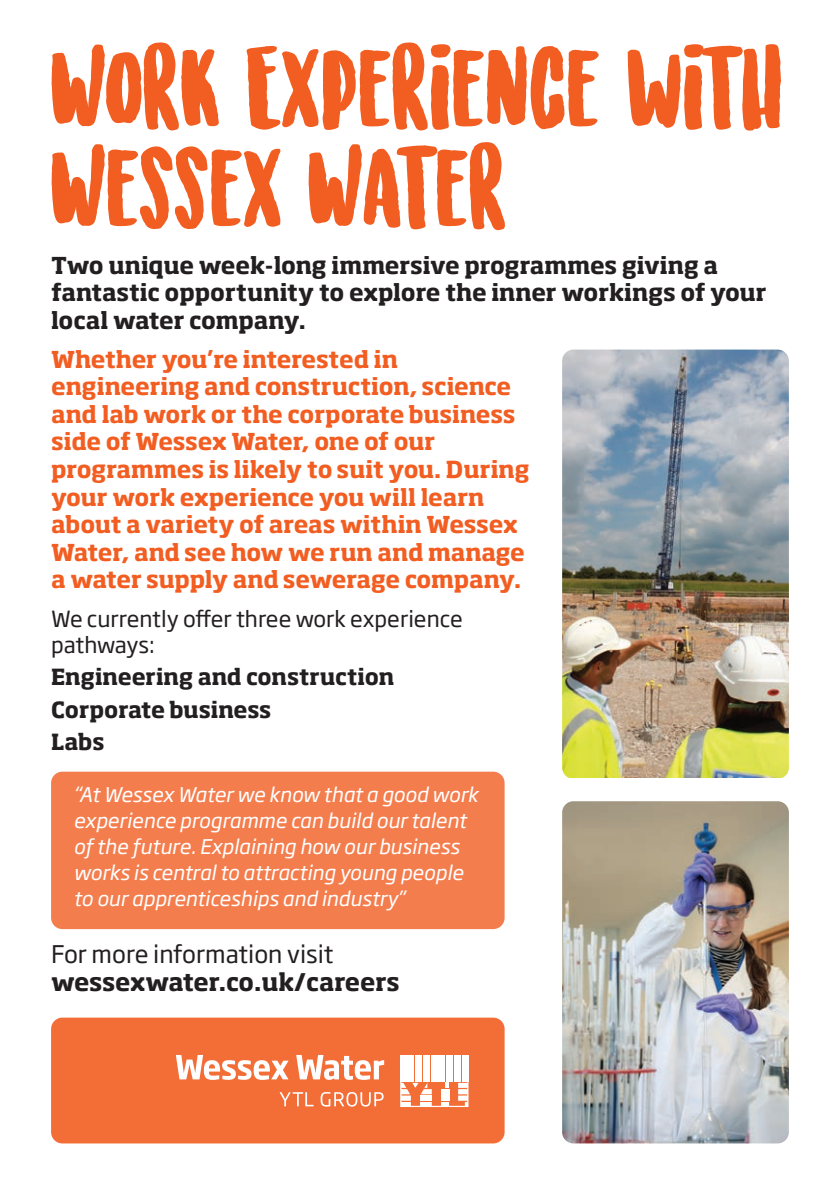
<style>
.page{position:relative;width:840px;height:1191px;background:#fff}
.page>*{position:absolute;margin:0;border:0;box-sizing:border-box;transform-origin:0 0}
.t1{font:106px/99.6px "Sunrise International";color:#f25d21}
.t2{font:700 24px "Soho Pro";letter-spacing:-.005em;color:#231f20}
.t3{font:24px "Soho Gothic Pro";color:#231f20}
.t4{font:700 23px/27.6px "Soho Pro";letter-spacing:-.01em;color:#f25d21}
.t5{font:700 23px/27.6px "Soho Pro";letter-spacing:-.005em;color:#231f20}
.t6{font:700 22px/32px "Soho Pro";letter-spacing:-.005em;color:#231f20}
.t7{font:22px/26.4px "Soho Gothic Pro";color:#231f20}
.t8{font:italic 20px/26px "Soho Gothic Pro";color:#fff}
</style>
<div class="page">
<div style="left:51px;top:771px;width:453px;height:158px;background:#f47d4d;border-radius:11px"></div>
<img style="left:562px;top:349px;width:226px;height:428px;border-radius:11px">
<img style="left:562px;top:801px;width:226px;height:342px;border-radius:11px">
<div style="left:51px;top:1017px;width:453px;height:126px;background:#f36d37;border-radius:11px"></div>
<div style="left:461px;top:1054px;width:7px;height:27px;background:#fff"></div>
<div style="left:400px;top:1054px;width:6px;height:27px;background:#fff"></div>
<div style="left:407px;top:1054px;width:7px;height:27px;background:#fff"></div>
<div style="left:415px;top:1054px;width:6px;height:27px;background:#fff"></div>
<div style="left:423px;top:1054px;width:6px;height:27px;background:#fff"></div>
<div style="left:430px;top:1054px;width:7px;height:27px;background:#fff"></div>
<div style="left:438px;top:1054px;width:7px;height:27px;background:#fff"></div>
<div style="left:446px;top:1054px;width:6px;height:27px;background:#fff"></div>
<div style="left:453px;top:1054px;width:7px;height:27px;background:#fff"></div>
<svg style="left:400px;top:1081px;width:68px;height:26px"></svg>
<svg style="left:279px;top:1092px;width:34px;height:14px"></svg>
<svg style="left:320px;top:1092px;width:63px;height:14px"></svg>
<svg style="left:176px;top:1055px;width:112px;height:25px"></svg>
<svg style="left:296px;top:1055px;width:88px;height:25px"></svg>
<h1 class="t1" style="left:51px;top:39px;width:733px">WORK EXPERIENCE WITH<br>WESSEX WATER</h1>
<p class="t5" style="left:51px;top:253px;width:716px">Two unique week-long immersive programmes giving a fantastic opportunity to explore the inner workings of your local water company.</p>
<p class="t4" style="left:51px;top:347px;width:480px">Whether you’re interested in engineering and construction, science and lab work or the corporate business side of Wessex Water, one of our programmes is likely to suit you. During your work experience you will learn about a variety of areas within Wessex Water, and see how we run and manage a water supply and sewerage company.</p>
<p class="t7" style="left:51px;top:607px;width:413px">We currently offer three work experience pathways:</p>
<p class="t6" style="left:51px;top:663px;width:344px">Engineering and construction<br>Corporate business<br>Labs</p>
<p class="t8" style="left:74px;top:783px;width:405px">“At Wessex Water we know that a good work experience programme can build our talent of the future. Explaining how our business works is central to attracting young people to our apprenticeships and industry”</p>
<p class="t3" style="left:51px;top:943px;width:284px">For more information visit</p>
<p class="t2" style="left:51px;top:972px;width:350px">wessexwater.co.uk/careers</p>
</div>
